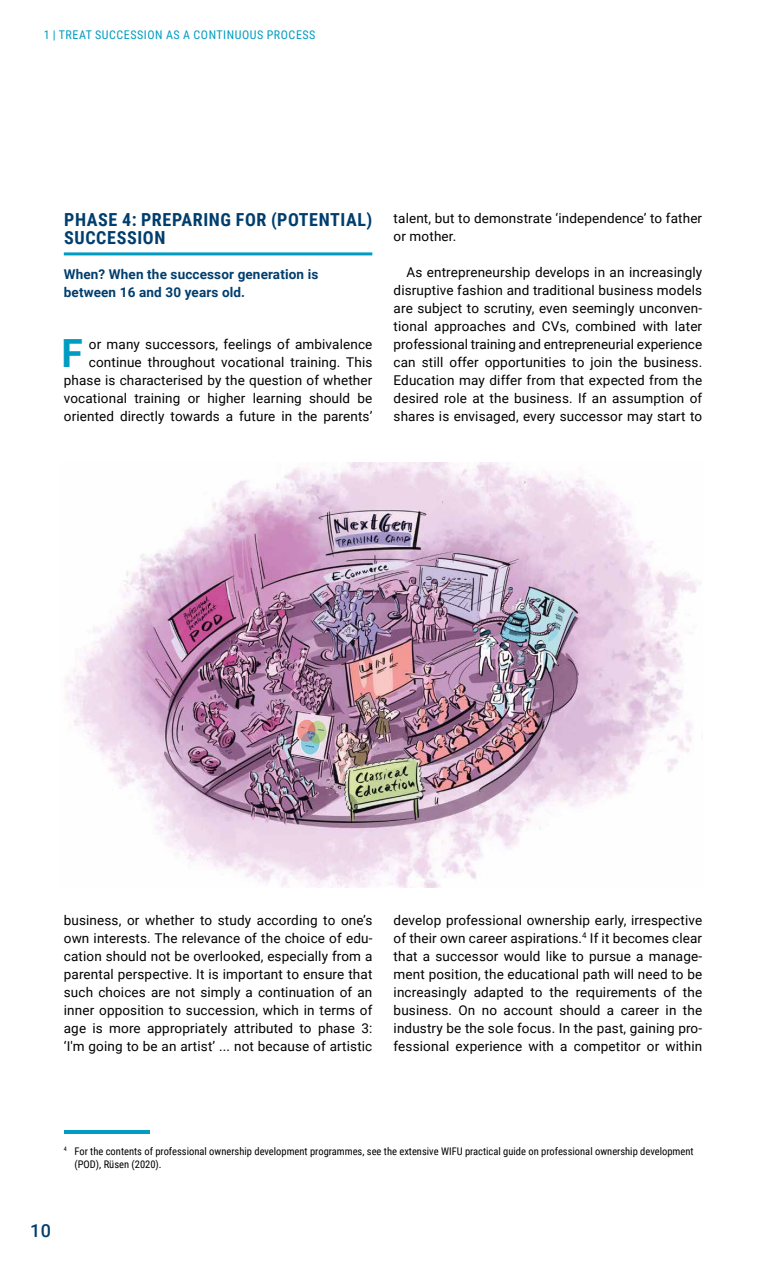
<style>
.page{position:relative;width:766px;height:1263px;background:#fff}
.page>*{position:absolute;margin:0;border:0;box-sizing:border-box;transform-origin:0 0}
.t1{font:700 38.85px "Roboto";color:#009cc1}
.t2{font:700 18px/18px "Roboto Condensed";letter-spacing:.035em;color:#003e6e}
.t3{font:500 18px "Roboto";color:#003e6e}
.t4{font:13.5px/18px "Roboto";letter-spacing:.01em;color:#000;text-align:justify}
.t5{font:700 13.5px/18px "Roboto";letter-spacing:.01em;color:#003e6e}
.t6{font:12px "Roboto Condensed";letter-spacing:.045em;color:#009cc1}
.t7{font:10.5px/13.5px "Roboto Condensed";color:#000}
</style>
<div class="page">
<img style="left:65px;top:462px;width:636px;height:425px">
<hr style="left:64px;top:252px;width:308px;height:3px;background:#009cc1">
<hr style="left:64px;top:1130px;width:85px;height:3px;background:#009cc1">
<p class="t6" style="left:44px;top:26px;width:273px">1 | TREAT SUCCESSION AS A CONTINUOUS PROCESS</p>
<h2 class="t2" style="left:64px;top:210px;width:309px">PHASE 4: PREPARING FOR (POTENTIAL)<br>SUCCESSION</h2>
<p class="t5" style="left:64px;top:265px;width:256px">When? When the successor generation is between 16 and 30 years old.</p>
<h1 class="t1" style="left:61px;top:326px;width:23px">F</h1>
<p class="t4" style="left:64px;top:334px;width:310px;text-align:right">or many successors, feelings of ambivalence continue throughout vocational training. This phase is characterised by the question of whether vocational training or higher learning should be oriented directly towards a future in the parents’</p>
<p class="t4" style="left:393px;top:208px;width:310px">talent, but to demonstrate ‘independence’ to father or mother.</p>
<p class="t4" style="left:393px;top:262px;width:310px;text-indent:13px">As entrepreneurship develops in an increasingly disruptive fashion and traditional business models are subject to scrutiny, even seemingly unconven&shy;tional approaches and CVs, combined with later professional training and entrepreneurial experience can still offer opportunities to join the business.<br>Education may differ from that expected from the desired role at the business. If an assumption of shares is envisaged, every successor may start to</p>
<p class="t4" style="left:64px;top:911px;width:310px">business, or whether to study according to one’s own interests. The relevance of the choice of edu&shy;cation should not be overlooked, especially from a parental perspective. It is important to ensure that such choices are not simply a continuation of an inner opposition to succession, which in terms of age is more appropriately attributed to phase 3: ‘I'm going to be an artist’ ... not because of artistic</p>
<p class="t4" style="left:393px;top:911px;width:310px">develop professional ownership early, irrespective of their own career aspirations.<sup>4</sup> If it becomes clear that a successor would like to pursue a manage&shy;ment position, the educational path will need to be increasingly adapted to the requirements of the business. On no account should a career in the industry be the sole focus. In the past, gaining pro&shy;fessional experience with a competitor or within</p>
<p class="t7" style="left:74px;top:1144px;width:620px;text-indent:-11px"><sup>4</sup> For the contents of professional ownership development programmes, see the extensive WIFU practical guide on professional ownership development (POD), Rüsen (2020).</p>
<h2 class="t3" style="left:30px;top:1218px;width:23px">10</h2>
</div>
